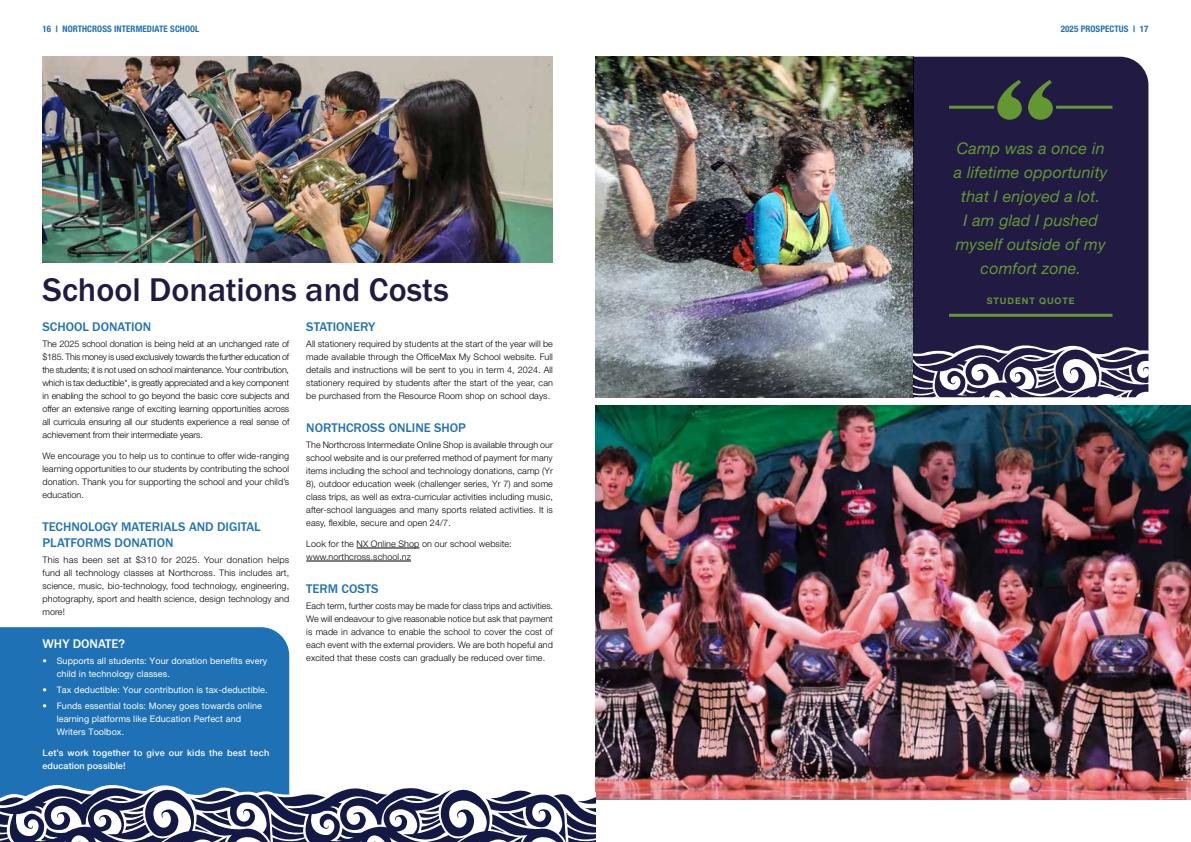
<style>
.page{position:relative;width:1191px;height:842px;background:#fff}
.page>*{position:absolute;margin:0;border:0;box-sizing:border-box;transform-origin:0 0}
.t1{font:500 34px "Franklin Gothic URW";color:#211b44}
.t2{font:italic 16px/24px "Helvetica Neue LT Pro";letter-spacing:.01em;color:#649632;text-align:center}
.t3{font:500 13px/16px "Franklin Gothic URW";color:#1f71b6}
.t4{font:500 13px "Franklin Gothic URW";color:#fff}
.t5{font:300 9px/13px "Helvetica Neue LT Pro";letter-spacing:.01em;color:#000;text-align:justify}
.t6{font:9px/13px "Helvetica Neue LT Pro";letter-spacing:.01em;color:#fff}
.t7{font:500 9px/13px "Helvetica Neue LT Pro";letter-spacing:.025em;color:#fff}
.t8{font:700 condensed 9px "Helvetica Neue LT Pro";letter-spacing:.01em;color:#1f71b6}
.t9{font:700 9px "Helvetica Neue LT Pro";letter-spacing:.1em;color:#649632}
</style>
<div class="page">
<div style="left:0;top:627px;width:289px;height:158px;background:#1f71b6"></div>
<img style="left:595px;top:406px;width:596px;height:393px">
<img style="left:43px;top:57px;width:510px;height:205px">
<img style="left:595px;top:57px;width:318px;height:340px">
<hr style="left:356px;top:548px;width:63px;height:1px;background:#000">
<hr style="left:306px;top:561px;width:105px;height:1px;background:#000">
<svg style="left:0;top:785px;width:595px;height:57px"></svg>
<div style="left:913px;top:57px;width:235px;height:288px;background:#211b44"></div>
<svg style="left:913px;top:345px;width:235px;height:52px"></svg>
<hr style="left:949px;top:106px;width:163px;height:3px;background:#649632">
<hr style="left:949px;top:314px;width:163px;height:3px;background:#649632">
<div style="left:994px;top:82px;width:62px;height:50px;background:#211b44;border-radius:50%"></div>
<svg style="left:997px;top:80px;width:55px;height:40px"></svg>
<p class="t8" style="left:43px;top:24px;width:158px">16 | NORTHCROSS INTERMEDIATE SCHOOL</p>
<p class="t8" style="left:1060px;top:24px;width:89px">2025 PROSPECTUS | 17</p>
<h1 class="t1" style="left:43px;top:273px;width:408px">School Donations and Costs</h1>
<h3 class="t3" style="left:43px;top:319px;width:110px">SCHOOL DONATION</h3>
<p class="t5" style="left:43px;top:337px;width:248px">The 2025 school donation is being held at an unchanged rate of $185. This money is used exclusively towards the further education of the students; it is not used on school maintenance. Your contribution, which is tax deductible*, is greatly appreciated and a key component in enabling the school to go beyond the basic core subjects and offer an extensive range of exciting learning opportunities across all curricula ensuring all our students experience a real sense of achievement from their intermediate years.</p>
<p class="t5" style="left:43px;top:450px;width:248px">We encourage you to help us to continue to offer wide-ranging learning opportunities to our students by contributing the school donation. Thank you for supporting the school and your child’s education.</p>
<h3 class="t3" style="left:43px;top:519px;width:220px">TECHNOLOGY MATERIALS AND DIGITAL<br>PLATFORMS DONATION</h3>
<p class="t5" style="left:43px;top:554px;width:248px">This has been set at $310 for 2025. Your donation helps fund all technology classes at Northcross. This includes art, science, music, bio-technology, food technology, engineering, photography, sport and health science, design technology and more!</p>
<h3 class="t4" style="left:43px;top:637px;width:84px">WHY DONATE?</h3>
<p class="t6" style="left:57px;top:655px;width:212px;text-indent:-14px">• Supports all students: Your donation benefits every child in technology classes.</p>
<p class="t6" style="left:43px;top:684px;width:227px">• Tax deductible: Your contribution is tax-deductible.</p>
<p class="t6" style="left:57px;top:700px;width:207px;text-indent:-14px">• Funds essential tools: Money goes towards online learning platforms like Education Perfect and<br>Writers Toolbox.</p>
<p class="t7" style="left:43px;top:747px;width:228px">Let’s work together to give our kids the best tech education possible!</p>
<h3 class="t3" style="left:306px;top:319px;width:70px">STATIONERY</h3>
<p class="t5" style="left:306px;top:337px;width:248px">All stationery required by students at the start of the year will be made available through the OfficeMax My School website. Full details and instructions will be sent to you in term 4, 2024. All stationery required by students after the start of the year, can be purchased from the Resource Room shop on school days.</p>
<h3 class="t3" style="left:306px;top:420px;width:161px">NORTHCROSS ONLINE SHOP</h3>
<p class="t5" style="left:306px;top:438px;width:248px">The Northcross Intermediate Online Shop is available through our school website and is our preferred method of payment for many items including the school and technology donations, camp (Yr 8), outdoor education week (challenger series, Yr 7) and some class trips, as well as extra-curricular activities including music, after-school languages and many sports related activities. It is easy, flexible, secure and open 24/7.</p>
<p class="t5" style="left:306px;top:538px;width:207px">Look for the NX Online Shop on our school website: www.northcross.school.nz</p>
<h3 class="t3" style="left:306px;top:581px;width:74px">TERM COSTS</h3>
<p class="t5" style="left:306px;top:600px;width:248px">Each term, further costs may be made for class trips and activities.<br>We will endeavour to give reasonable notice but ask that payment is made in advance to enable the school to cover the cost of each event with the external providers. We are both hopeful and excited that these costs can gradually be reduced over time.</p>
<h2 class="t2" style="left:954px;top:138px;width:155px">Camp was a once in a lifetime opportunity that I enjoyed a lot.<br>I am glad I pushed myself outside of my comfort zone.</h2>
<p class="t9" style="left:986px;top:298px;width:89px">STUDENT QUOTE</p>
</div>
